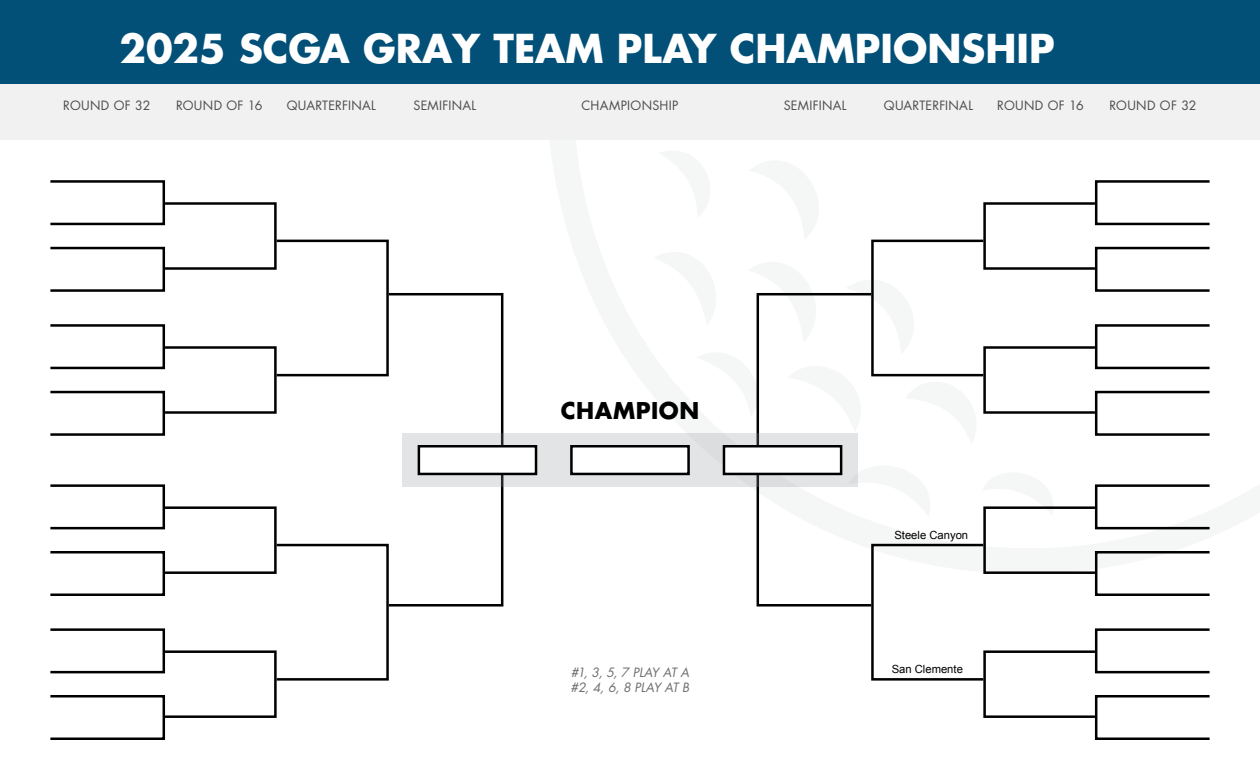
<style>
.page{position:relative;width:1260px;height:765px;background:#fff}
.page>*{position:absolute;margin:0;border:0;box-sizing:border-box;transform-origin:0 0}
.t1{font:700 38.75px "Futura Std";color:#fff}
.t2{font:700 22.5px "Futura Std";letter-spacing:.025em;color:#000}
.t3{font:12.5px "Futura Std";letter-spacing:.025em;color:#4d4d4f}
.t4{font:italic 12.5px/15px "Futura Std";letter-spacing:-.035em;color:#6d6e71}
.t5{font:11.25px "Arial";color:#000}
</style>
<div class="page">
<div style="left:0;top:0;width:1260px;height:84px;background:#025078"></div>
<div style="left:0;top:84px;width:1260px;height:56px;background:#f1f1f2"></div>
<div style="left:757px;top:293px;width:115px;height:314px;border:2px solid #000"></div>
<div style="left:983px;top:202px;width:113px;height:68px;border:2px solid #000"></div>
<div style="left:1095px;top:180px;width:116px;height:45px;border:2px solid #000"></div>
<div style="left:1095px;top:247px;width:116px;height:45px;border:2px solid #000"></div>
<div style="left:983px;top:346px;width:113px;height:68px;border:2px solid #000"></div>
<div style="left:1095px;top:324px;width:116px;height:45px;border:2px solid #000"></div>
<div style="left:1095px;top:391px;width:116px;height:45px;border:2px solid #000"></div>
<div style="left:871px;top:544px;width:114px;height:137px;border:2px solid #000"></div>
<div style="left:983px;top:506px;width:113px;height:68px;border:2px solid #000"></div>
<div style="left:1095px;top:484px;width:116px;height:45px;border:2px solid #000"></div>
<div style="left:1095px;top:551px;width:116px;height:45px;border:2px solid #000"></div>
<div style="left:983px;top:650px;width:113px;height:68px;border:2px solid #000"></div>
<div style="left:1095px;top:628px;width:116px;height:45px;border:2px solid #000"></div>
<div style="left:1095px;top:695px;width:116px;height:45px;border:2px solid #000"></div>
<div style="left:388px;top:293px;width:115px;height:314px;border:2px solid #000"></div>
<div style="left:275px;top:240px;width:114px;height:136px;border:2px solid #000"></div>
<div style="left:164px;top:202px;width:113px;height:68px;border:2px solid #000"></div>
<div style="left:49px;top:180px;width:116px;height:45px;border:2px solid #000"></div>
<div style="left:49px;top:247px;width:116px;height:45px;border:2px solid #000"></div>
<div style="left:164px;top:346px;width:113px;height:68px;border:2px solid #000"></div>
<div style="left:49px;top:324px;width:116px;height:45px;border:2px solid #000"></div>
<div style="left:49px;top:391px;width:116px;height:45px;border:2px solid #000"></div>
<div style="left:275px;top:544px;width:114px;height:137px;border:2px solid #000"></div>
<div style="left:164px;top:506px;width:113px;height:68px;border:2px solid #000"></div>
<div style="left:49px;top:484px;width:116px;height:45px;border:2px solid #000"></div>
<div style="left:49px;top:551px;width:116px;height:45px;border:2px solid #000"></div>
<div style="left:164px;top:650px;width:113px;height:68px;border:2px solid #000"></div>
<div style="left:49px;top:628px;width:116px;height:45px;border:2px solid #000"></div>
<div style="left:49px;top:695px;width:116px;height:45px;border:2px solid #000"></div>
<div style="left:402px;top:433px;width:456px;height:54px;background:#e3e4e5"></div>
<svg style="left:417px;top:444px;width:121px;height:32px;background:#cdcdcd"></svg>
<svg style="left:570px;top:202px;width:494px;height:315px"></svg>
<h1 class="t1" style="left:119px;top:23px;width:937px">2025 SCGA GRAY TEAM PLAY CHAMPIONSHIP</h1>
<p class="t3" style="left:63px;top:97px;width:89px">ROUND OF 32</p>
<p class="t3" style="left:176px;top:97px;width:88px">ROUND OF 16</p>
<p class="t3" style="left:287px;top:97px;width:91px">QUARTERFINAL</p>
<p class="t3" style="left:413px;top:97px;width:64px">SEMIFINAL</p>
<p class="t3" style="left:581px;top:97px;width:99px">CHAMPIONSHIP</p>
<p class="t3" style="left:784px;top:97px;width:64px">SEMIFINAL</p>
<p class="t3" style="left:884px;top:97px;width:91px">QUARTERFINAL</p>
<p class="t3" style="left:997px;top:97px;width:88px">ROUND OF 16</p>
<p class="t3" style="left:1109px;top:97px;width:89px">ROUND OF 32</p>
<h2 class="t2" style="left:561px;top:396px;width:140px">CHAMPION</h2>
<p class="t4" style="left:571px;top:665px;width:120px">#1, 3, 5, 7 PLAY AT A #2, 4, 6, 8 PLAY AT B</p>
<p class="t5" style="left:894px;top:528px;width:75px">Steele Canyon</p>
<p class="t5" style="left:892px;top:662px;width:73px">San Clemente</p>
</div>
